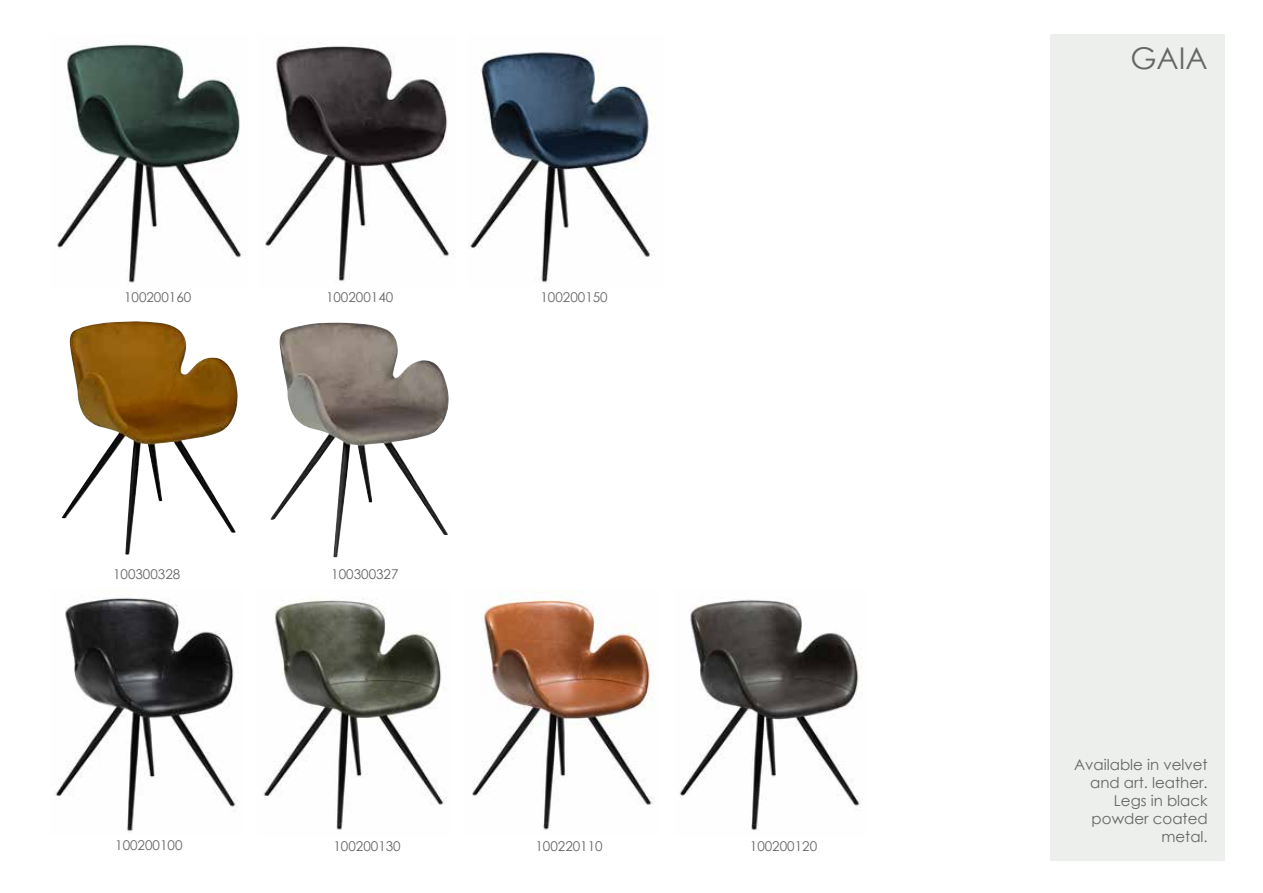
<style>
.page{position:relative;width:1263px;height:893px;background:#fff}
.page>*{position:absolute;margin:0;border:0;box-sizing:border-box;transform-origin:0 0}
.t1{font:30px "Century Gothic";color:#666}
.t2{font:15px/18px "Century Gothic";color:#666;text-align:right}
.t3{font:13.5px "Century Gothic";color:#666}
</style>
<div class="page">
<div style="left:1050px;top:34px;width:175px;height:826px;background:#ecefeb"></div>
<img style="left:55px;top:597px;width:181px;height:235px">
<img style="left:57px;top:44px;width:185px;height:239px">
<img style="left:263px;top:598px;width:184px;height:232px">
<img style="left:265px;top:46px;width:191px;height:236px">
<img style="left:472px;top:592px;width:182px;height:238px">
<img style="left:469px;top:52px;width:186px;height:231px">
<img style="left:680px;top:599px;width:180px;height:232px">
<img style="left:62px;top:321px;width:176px;height:234px">
<img style="left:270px;top:322px;width:179px;height:235px">
<p class="t3" style="left:124px;top:288px;width:69px">100200160</p>
<p class="t3" style="left:326px;top:288px;width:69px">100200140</p>
<p class="t3" style="left:540px;top:288px;width:69px">100200150</p>
<p class="t3" style="left:113px;top:564px;width:69px">100300328</p>
<p class="t3" style="left:331px;top:565px;width:69px">100300327</p>
<p class="t3" style="left:115px;top:836px;width:69px">100200100</p>
<p class="t3" style="left:333px;top:836px;width:69px">100200130</p>
<p class="t3" style="left:535px;top:836px;width:69px">100220110</p>
<p class="t3" style="left:750px;top:836px;width:69px">100200120</p>
<h1 class="t1" style="left:1130px;top:37px;width:79px">GAIA</h1>
<p class="t2" style="left:1074px;top:755px;width:135px">Available in velvet and art. leather.<br>Legs in black powder coated metal.</p>
</div>
